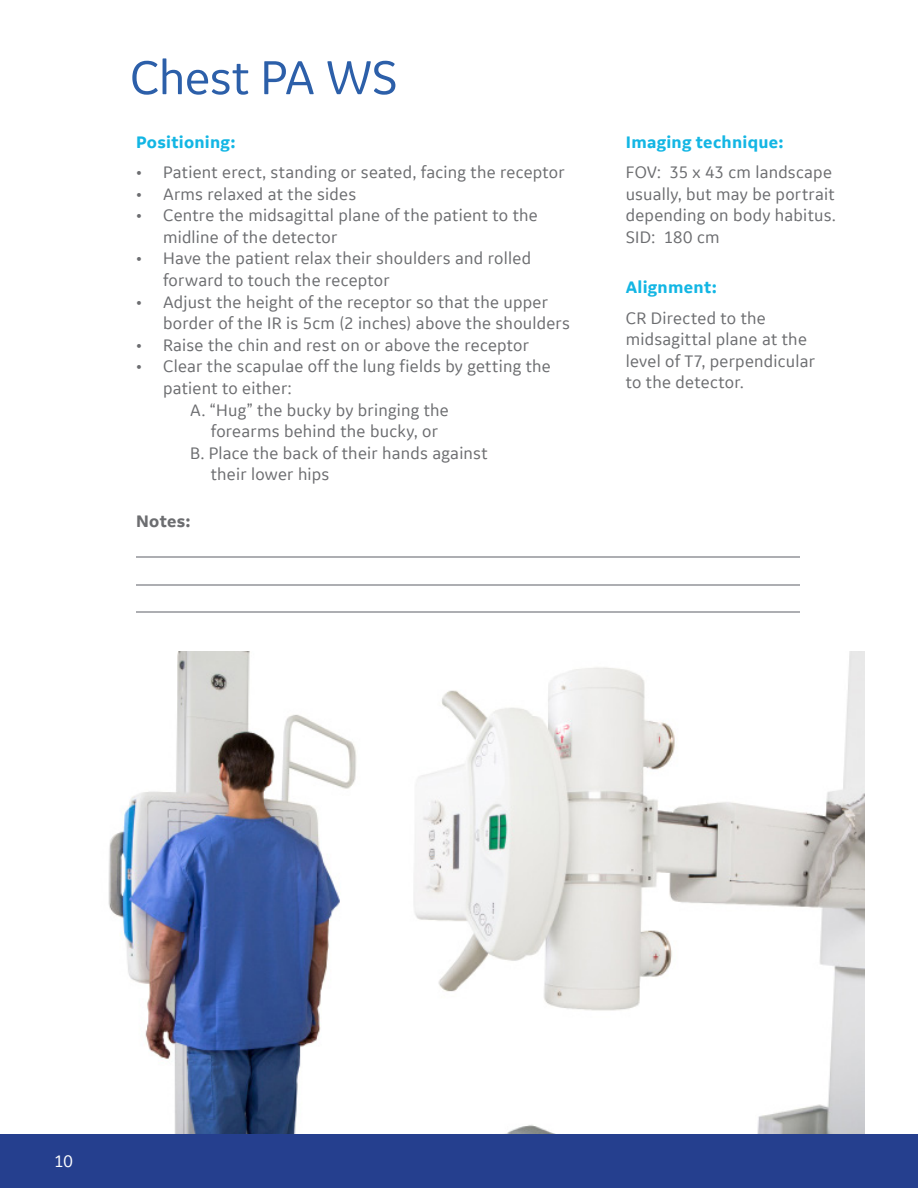
<style>
.page{position:relative;width:918px;height:1188px;background:#fff}
.page>*{position:absolute;margin:0;border:0;box-sizing:border-box;transform-origin:0 0}
.t1{font:51px "GE Inspira Sans";letter-spacing:-.015em;color:#2c5fa9}
.t2{font:18px/21.6px "GE Inspira Sans";letter-spacing:.015em;color:#6c6d70}
.t3{font:700 18px "GE Inspira Sans";letter-spacing:.015em;color:#13b6e4}
.t4{font:700 18px "GE Inspira Sans";letter-spacing:.02em;color:#6c6d70}
.t5{font:18px "GE Inspira Sans";color:#fff}
</style>
<div class="page">
<img style="left:108px;top:652px;width:756px;height:482px">
<div style="left:0;top:1134px;width:918px;height:54px;background:#253f8e"></div>
<hr style="left:136px;top:584px;width:663px;height:1px;background:#adaeb2">
<hr style="left:136px;top:612px;width:663px;height:1px;background:#adaeb2">
<hr style="left:136px;top:557px;width:663px;height:1px;background:#adaeb2">
<p class="t1" style="left:130px;top:47px;width:269px">Chest PA WS</p>
<p class="t3" style="left:136px;top:131px;width:101px">Positioning:</p>
<p class="t3" style="left:626px;top:131px;width:159px">Imaging technique:</p>
<p class="t2" style="left:136px;top:161px;width:430px">• Patient erect, standing or seated, facing the receptor</p>
<p class="t2" style="left:136px;top:182px;width:222px">• Arms relaxed at the sides</p>
<p class="t2" style="left:163px;top:204px;width:376px;text-indent:-27px">• Centre the midsagittal plane of the patient to the midline of the detector</p>
<p class="t2" style="left:163px;top:247px;width:370px;text-indent:-27px">• Have the patient relax their shoulders and rolled forward to touch the receptor</p>
<p class="t2" style="left:163px;top:290px;width:409px;text-indent:-27px">• Adjust the height of the receptor so that the upper border of the IR is 5cm (2 inches) above the shoulders</p>
<p class="t2" style="left:136px;top:334px;width:394px">• Raise the chin and rest on or above the receptor</p>
<p class="t2" style="left:136px;top:355px;width:416px">• Clear the scapulae off the lung fields by getting the</p>
<p class="t2" style="left:163px;top:377px;width:130px">patient to either:</p>
<p class="t2" style="left:190px;top:398px;width:260px">A. “Hug” the bucky by bringing the</p>
<p class="t2" style="left:211px;top:420px;width:229px">forearms behind the bucky, or</p>
<p class="t2" style="left:190px;top:442px;width:299px">B. Place the back of their hands against</p>
<p class="t2" style="left:211px;top:463px;width:120px">their lower hips</p>
<p class="t4" style="left:136px;top:511px;width:56px">Notes:</p>
<p class="t2" style="left:626px;top:161px;width:211px">FOV: 35 x 43 cm landscape usually, but may be portrait depending on body habitus.</p>
<p class="t2" style="left:626px;top:226px;width:95px">SID: 180 cm</p>
<p class="t3" style="left:626px;top:277px;width:93px">Alignment:</p>
<p class="t2" style="left:626px;top:306px;width:191px">CR Directed to the midsagittal plane at the level of T7, perpendicular</p>
<p class="t2" style="left:626px;top:371px;width:119px">to the detector.</p>
<p class="t5" style="left:54px;top:1150px;width:20px">10</p>
</div>
